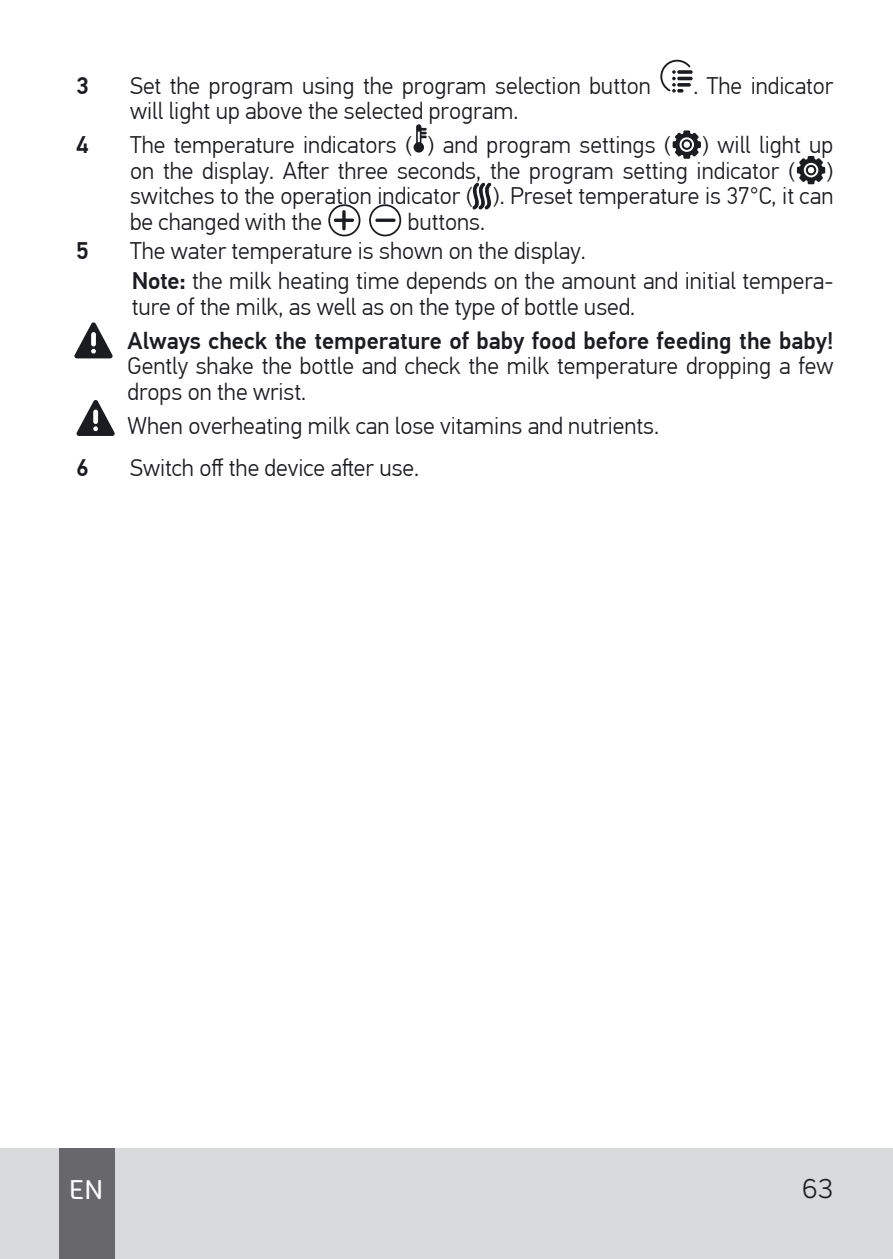
<style>
.page{position:relative;width:893px;height:1259px;background:#fff}
.page>*{position:absolute;margin:0;border:0;box-sizing:border-box;transform-origin:0 0}
.t1{font:27px "Core Rhino";color:#fff}
.t2{font:300 27px "Core Sans A35";color:#1b1c20}
.t3{font:300 24px/25.5px "PF Din Text Pro";color:#1b1c20}
.t4{font:500 24px "PF Din Text Pro";color:#1b1c20}
.s1{font-weight:500}
</style>
<div class="page">
<div style="left:0;top:1148px;width:893px;height:111px;background:#d8dadc"></div>
<div style="left:60px;top:1148px;width:55px;height:111px;background:#68676c"></div>
<hr style="left:677px;top:70px;width:16px;height:4px;background:#78797b;border-radius:2px">
<hr style="left:677px;top:77px;width:16px;height:3px;background:#1b1c20;border-radius:2px">
<svg style="left:660px;top:60px;width:32px;height:33px"></svg>
<svg style="left:414px;top:124px;width:13px;height:29px"></svg>
<svg style="left:673px;top:130px;width:28px;height:29px"></svg>
<svg style="left:797px;top:156px;width:28px;height:28px"></svg>
<svg style="left:472px;top:182px;width:20px;height:28px"></svg>
<div style="left:328px;top:204px;width:32px;height:32px;border:2px solid #1b1c20;border-radius:50%"></div>
<svg style="left:334px;top:210px;width:20px;height:20px"></svg>
<div style="left:369px;top:204px;width:32px;height:32px;border:2px solid #1b1c20;border-radius:50%"></div>
<svg style="left:375px;top:218px;width:21px;height:4px"></svg>
<svg style="left:74px;top:322px;width:39px;height:36px"></svg>
<svg style="left:77px;top:400px;width:38px;height:36px"></svg>
<p class="t4" style="left:76px;top:71px;width:14px">3</p>
<p class="t3" style="left:130px;top:73px;width:522px">Set the program using the program selection button</p>
<p class="t3" style="left:693px;top:73px;width:142px">. The indicator</p>
<p class="t3" style="left:130px;top:98px;width:390px">will light up above the selected program.</p>
<p class="t4" style="left:76px;top:130px;width:14px">4</p>
<p class="t3" style="left:130px;top:132px;width:542px">The temperature indicators ( ) and program settings (</p>
<p class="t3" style="left:130px;top:132px;width:705px;text-indent:572px">) will light up on the display. After three seconds, the program setting indicator (</p>
<p class="t3" style="left:130px;top:158px;width:705px;text-align:justify;text-indent:697px">) switches to the operation indicator ( ). Preset temperature is 37°C, it can be changed with the</p>
<p class="t3" style="left:408px;top:209px;width:79px">buttons.</p>
<p class="t4" style="left:76px;top:237px;width:14px">5</p>
<p class="t3" style="left:130px;top:237px;width:705px;line-height:29.7px">The water temperature is shown on the display.<br><span class="s1">Note:</span> the milk heating time depends on the amount and initial tempera-</p>
<p class="t3" style="left:132px;top:294px;width:505px">ture of the milk, as well as on the type of bottle used.</p>
<p class="t4" style="left:128px;top:326px;width:707px">Always check the temperature of baby food before feeding the baby!</p>
<p class="t3" style="left:128px;top:353px;width:707px">Gently shake the bottle and check the milk temperature dropping a few drops on the wrist.</p>
<p class="t3" style="left:128px;top:413px;width:533px">When overheating milk can lose vitamins and nutrients.</p>
<p class="t4" style="left:76px;top:453px;width:14px">6</p>
<p class="t3" style="left:130px;top:455px;width:290px">Switch off the device after use.</p>
<p class="t1" style="left:69px;top:1172px;width:36px">EN</p>
<p class="t2" style="left:802px;top:1171px;width:33px">63</p>
</div>
